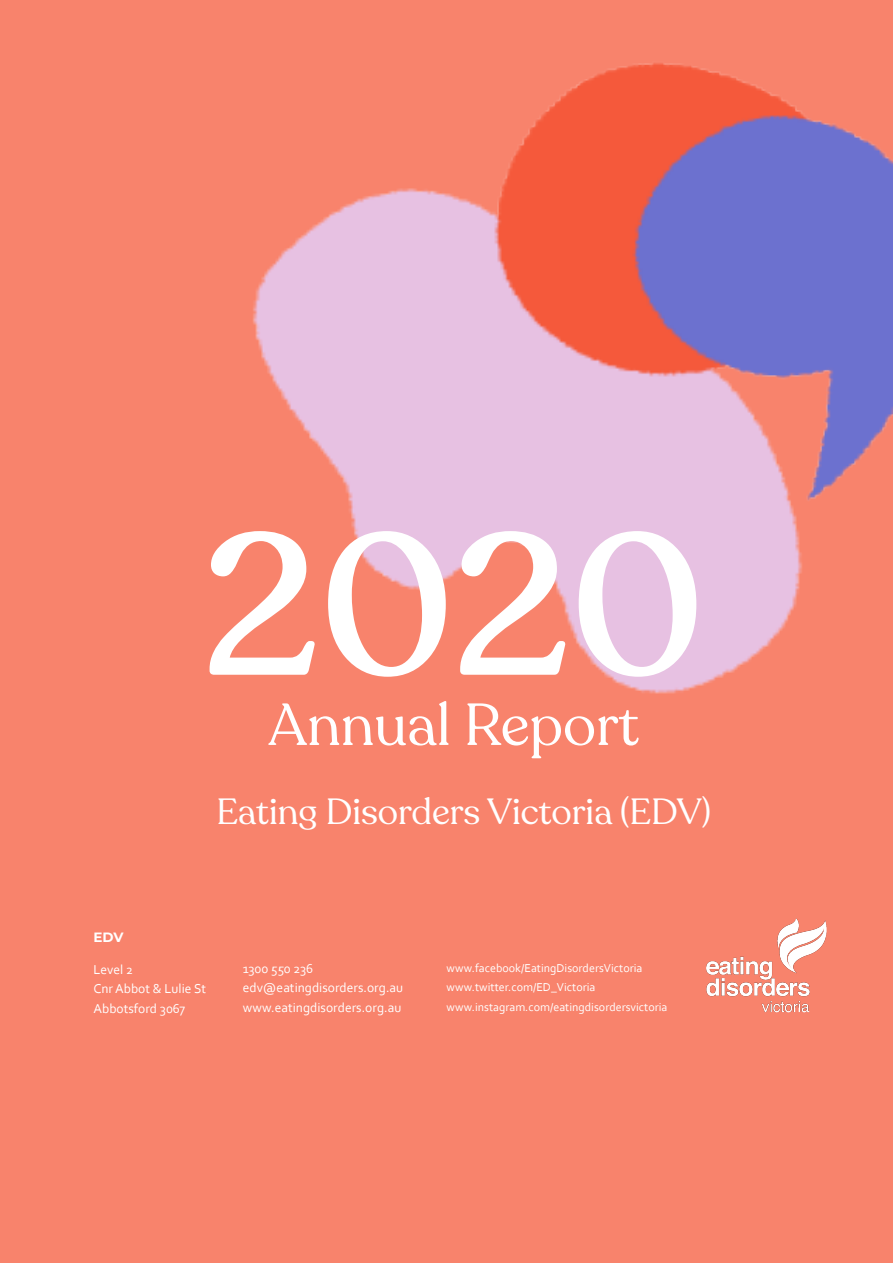
<style>
.page{position:relative;width:893px;height:1263px;background:#f8836c}
.page>*{position:absolute;margin:0;border:0;box-sizing:border-box;transform-origin:0 0}
.t1{font:500 199.5px "Recoleta";color:#fff}
.t2{font:58.5px "Recoleta Regular DEMO";color:#fff}
.t3{font:36px "Recoleta Regular DEMO";color:#fff}
.t4{font:13.5px/19.5px "Corbel";color:#fff}
.t5{font:700 13.5px "Montserrat";color:#fff}
.t6{font:12px "Corbel";color:#fff}
</style>
<div class="page">
<img style="left:253px;top:63px;width:640px;height:631px">
<img style="left:706px;top:918px;width:121px;height:95px">
<p class="t1" style="left:203px;top:482px;width:503px">2020</p>
<p class="t2" style="left:268px;top:698px;width:373px">Annual Report</p>
<p class="t3" style="left:216px;top:795px;width:496px">Eating Disorders Victoria (EDV)</p>
<p class="t5" style="left:94px;top:928px;width:31px">EDV</p>
<p class="t4" style="left:94px;top:959px;width:114px">Level 2<br>Cnr Abbot &amp; Lulie St<br>Abbotsford 3067</p>
<p class="t4" style="left:243px;top:958px;width:72px">1300 550 236</p>
<p class="t4" style="left:243px;top:978px;width:162px">edv@eatingdisorders.org.au</p>
<p class="t4" style="left:243px;top:997px;width:160px">www.eatingdisorders.org.au</p>
<p class="t6" style="left:447px;top:960px;width:197px">www.facebook/EatingDisordersVictoria</p>
<p class="t6" style="left:447px;top:980px;width:150px">www.twitter.com/ED_Victoria</p>
<p class="t6" style="left:447px;top:999px;width:222px">www.instagram.com/eatingdisordersvictoria</p>
</div>
